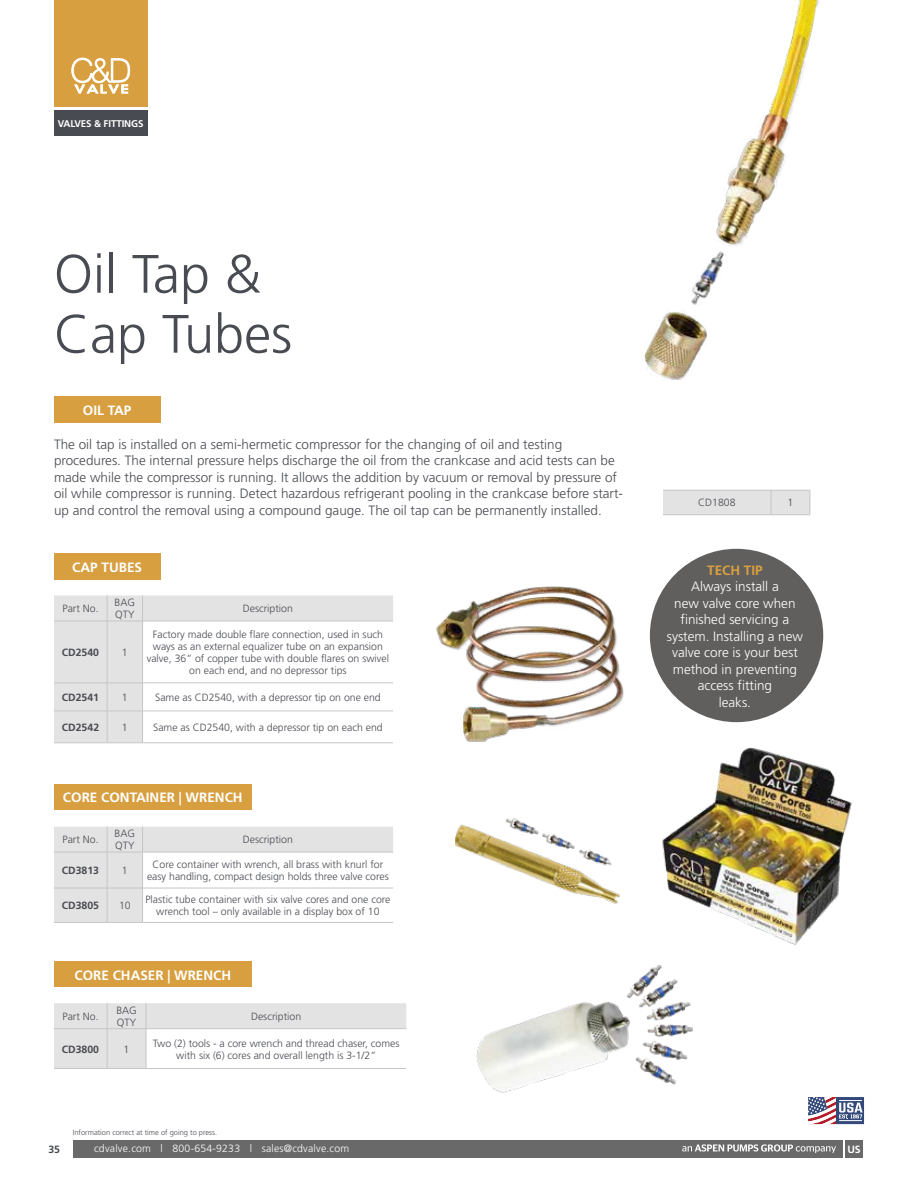
<style>
.page{position:relative;width:918px;height:1188px;background:#fff}
.page>*{position:absolute;margin:0;border:0;box-sizing:border-box;transform-origin:0 0}
.t1{font:300 54px/60px "Frutiger LT Pro";color:#494b52}
.t2{font:300 13.5px/16.5px "Frutiger LT Pro";color:#494b52}
.t3{font:300 13.5px/16.5px "Frutiger LT Pro";color:#fff;text-align:center}
.t4{font:700 13.5px "Frutiger LT Pro";color:#fff}
.t5{font:700 13.5px "Frutiger LT Pro";color:#daa03f}
.t6{font:300 10.5px/12px "Frutiger LT Pro";color:#494b52;text-align:center}
.t7{font:300 10.5px "Frutiger LT Pro";letter-spacing:.02em;color:#fff}
.t8{font:700 10.5px "Frutiger LT Pro";color:#494b52}
.t9{font:700 10.5px "Frutiger LT Pro";color:#fff}
.t10{font:700 9.75px "Frutiger LT Pro";letter-spacing:-.01em;color:#fff}
.t11{font:300 7.5px "Frutiger LT Pro";color:#494b52}
</style>
<div class="page">
<div style="left:73px;top:1140px;width:769px;height:17px;background:#6a6969"></div>
<div style="left:846px;top:1140px;width:17px;height:17px;background:#6a6969"></div>
<div style="left:806px;top:1095px;width:60px;height:30px;border:2px solid #fff"></div>
<svg style="left:807px;top:1096px;width:56px;height:29px"></svg>
<svg style="left:682px;top:1144px;width:154px;height:9px"></svg>
<svg style="left:54px;top:0;width:94px;height:136px;background:#bf9653"></svg>
<div style="left:54px;top:396px;width:106px;height:27px;background:#d89f40"></div>
<div style="left:663px;top:490px;width:148px;height:25px;background:#e3e3e3"></div>
<hr style="left:663px;top:490px;width:108px;height:1px;background:#c6c6c6">
<hr style="left:771px;top:490px;width:39px;height:1px;background:#c6c6c6">
<hr style="left:663px;top:514px;width:108px;height:1px;background:#c6c6c6">
<hr style="left:771px;top:514px;width:39px;height:1px;background:#c6c6c6">
<img style="left:644px;top:0;width:175px;height:380px">
<div style="left:54px;top:553px;width:106px;height:27px;background:#d89f40"></div>
<svg style="left:54px;top:595px;width:339px;height:148px"></svg>
<svg style="left:107px;top:595px;width:1px;height:26px"></svg>
<svg style="left:142px;top:595px;width:1px;height:26px"></svg>
<hr style="left:54px;top:621px;width:53px;height:1px;background:#c6c6c6">
<hr style="left:107px;top:621px;width:36px;height:1px;background:#c6c6c6">
<hr style="left:107px;top:621px;width:1px;height:62px;background:#c6c6c6">
<hr style="left:143px;top:621px;width:250px;height:1px;background:#c6c6c6">
<hr style="left:142px;top:621px;width:1px;height:62px;background:#c6c6c6">
<svg style="left:107px;top:684px;width:1px;height:27px"></svg>
<svg style="left:142px;top:684px;width:1px;height:27px"></svg>
<hr style="left:107px;top:711px;width:1px;height:32px;background:#c6c6c6">
<hr style="left:142px;top:711px;width:1px;height:32px;background:#c6c6c6">
<hr style="left:54px;top:683px;width:53px;height:1px;background:#c6c6c6">
<hr style="left:107px;top:683px;width:36px;height:1px;background:#c6c6c6">
<hr style="left:143px;top:683px;width:250px;height:1px;background:#c6c6c6">
<hr style="left:54px;top:711px;width:53px;height:1px;background:#c6c6c6">
<hr style="left:107px;top:711px;width:36px;height:1px;background:#c6c6c6">
<hr style="left:143px;top:711px;width:250px;height:1px;background:#c6c6c6">
<hr style="left:54px;top:743px;width:53px;height:1px;background:#c6c6c6">
<hr style="left:107px;top:743px;width:36px;height:1px;background:#c6c6c6">
<hr style="left:143px;top:743px;width:250px;height:1px;background:#c6c6c6">
<img style="left:436px;top:586px;width:188px;height:156px">
<div style="left:54px;top:784px;width:198px;height:26px;background:#d89f40"></div>
<svg style="left:54px;top:827px;width:339px;height:95px"></svg>
<hr style="left:54px;top:852px;width:53px;height:1px;background:#c6c6c6">
<hr style="left:107px;top:852px;width:36px;height:1px;background:#c6c6c6">
<hr style="left:107px;top:852px;width:1px;height:36px;background:#c6c6c6">
<hr style="left:143px;top:852px;width:250px;height:1px;background:#c6c6c6">
<hr style="left:142px;top:852px;width:1px;height:36px;background:#c6c6c6">
<hr style="left:107px;top:888px;width:1px;height:34px;background:#c6c6c6">
<hr style="left:142px;top:888px;width:1px;height:34px;background:#c6c6c6">
<hr style="left:54px;top:888px;width:53px;height:1px;background:#c6c6c6">
<hr style="left:107px;top:888px;width:36px;height:1px;background:#c6c6c6">
<hr style="left:143px;top:888px;width:250px;height:1px;background:#c6c6c6">
<hr style="left:54px;top:922px;width:53px;height:1px;background:#c6c6c6">
<hr style="left:107px;top:922px;width:36px;height:1px;background:#c6c6c6">
<hr style="left:143px;top:922px;width:250px;height:1px;background:#c6c6c6">
<img style="left:456px;top:818px;width:164px;height:86px">
<img style="left:662px;top:748px;width:190px;height:197px">
<svg style="left:54px;top:1003px;width:352px;height:65px"></svg>
<hr style="left:107px;top:1029px;width:1px;height:39px;background:#c6c6c6">
<hr style="left:146px;top:1029px;width:1px;height:39px;background:#c6c6c6">
<hr style="left:54px;top:1028px;width:53px;height:1px;background:#c6c6c6">
<hr style="left:107px;top:1028px;width:39px;height:1px;background:#c6c6c6">
<hr style="left:146px;top:1028px;width:260px;height:1px;background:#c6c6c6">
<hr style="left:54px;top:1068px;width:53px;height:1px;background:#c6c6c6">
<hr style="left:107px;top:1068px;width:39px;height:1px;background:#c6c6c6">
<hr style="left:146px;top:1068px;width:260px;height:1px;background:#c6c6c6">
<img style="left:476px;top:965px;width:217px;height:128px">
<div style="left:54px;top:962px;width:198px;height:25px;background:#d89f40"></div>
<div style="left:650px;top:549px;width:173px;height:173px;background:#615f5e;border-radius:50%"></div>
<p class="t10" style="left:58px;top:118px;width:87px">VALVES &amp; FITTINGS</p>
<h1 class="t1" style="left:54px;top:244px;width:240px">Oil Tap &amp;<br>Cap Tubes</h1>
<p class="t4" style="left:83px;top:402px;width:50px">OIL TAP</p>
<p class="t2" style="left:54px;top:436px;width:571px">The oil tap is installed on a semi-hermetic compressor for the changing of oil and testing procedures. The internal pressure helps discharge the oil from the crankcase and acid tests can be made while the compressor is running. It allows the addition by vacuum or removal by pressure of oil while compressor is running. Detect hazardous refrigerant pooling in the crankcase before start&shy;up and control the removal using a compound gauge. The oil tap can be permanently installed.</p>
<p class="t4" style="left:72px;top:559px;width:71px">CAP TUBES</p>
<p class="t6" style="left:62px;top:603px;width:38px">Part No.</p>
<p class="t6" style="left:115px;top:597px;width:22px;text-align:left">BAG<br>QTY</p>
<p class="t6" style="left:243px;top:603px;width:52px">Description</p>
<p class="t8" style="left:62px;top:646px;width:39px">CD2540</p>
<p class="t6" style="left:122px;top:646px;width:7px">1</p>
<p class="t6" style="left:147px;top:628px;width:244px">Factory made double flare connection, used in such ways as an external equalizer tube on an expansion valve, 36” of copper tube with double flares on swivel on each end, and no depressor tips</p>
<p class="t8" style="left:62px;top:691px;width:39px">CD2541</p>
<p class="t6" style="left:122px;top:691px;width:7px">1</p>
<p class="t6" style="left:155px;top:691px;width:227px">Same as CD2540, with a depressor tip on one end</p>
<p class="t8" style="left:62px;top:721px;width:39px">CD2542</p>
<p class="t6" style="left:122px;top:721px;width:7px">1</p>
<p class="t6" style="left:153px;top:721px;width:231px">Same as CD2540, with a depressor tip on each end</p>
<p class="t4" style="left:63px;top:789px;width:181px">CORE CONTAINER | WRENCH</p>
<p class="t6" style="left:62px;top:834px;width:38px">Part No.</p>
<p class="t6" style="left:115px;top:828px;width:22px;text-align:left">BAG<br>QTY</p>
<p class="t6" style="left:243px;top:834px;width:52px">Description</p>
<p class="t8" style="left:62px;top:864px;width:39px">CD3813</p>
<p class="t6" style="left:122px;top:864px;width:7px">1</p>
<p class="t6" style="left:147px;top:858px;width:243px">Core container with wrench, all brass with knurl for easy handling, compact design holds three valve cores</p>
<p class="t8" style="left:62px;top:899px;width:39px">CD3805</p>
<p class="t6" style="left:119px;top:900px;width:13px">10</p>
<p class="t6" style="left:145px;top:894px;width:247px">Plastic tube container with six valve cores and one core wrench tool – only available in a display box of 10</p>
<p class="t4" style="left:74px;top:967px;width:158px">CORE CHASER | WRENCH</p>
<p class="t6" style="left:62px;top:1010px;width:38px">Part No.</p>
<p class="t6" style="left:116px;top:1004px;width:22px;text-align:left">BAG<br>QTY</p>
<p class="t6" style="left:251px;top:1010px;width:52px">Description</p>
<p class="t8" style="left:62px;top:1043px;width:39px">CD3800</p>
<p class="t6" style="left:124px;top:1043px;width:7px">1</p>
<p class="t6" style="left:153px;top:1037px;width:248px">Two (2) tools - a core wrench and thread chaser, comes with six (6) cores and overall length is 3-1/2”</p>
<p class="t11" style="left:73px;top:1128px;width:146px">Information correct at time of going to press.</p>
<p class="t6" style="left:698px;top:497px;width:39px">CD1808</p>
<p class="t6" style="left:788px;top:497px;width:7px">1</p>
<p class="t5" style="left:707px;top:562px;width:57px">TECH TIP</p>
<p class="t3" style="left:667px;top:579px;width:138px">Always install a<br>new valve core when finished servicing a system. Installing a new valve core is your best method in preventing access fitting<br>leaks.</p>
<p class="t8" style="left:48px;top:1143px;width:13px">35</p>
<p class="t7" style="left:94px;top:1142px;width:257px">cdvalve.com l 800-654-9233 l sales@cdvalve.com</p>
<p class="t9" style="left:847px;top:1143px;width:15px">US</p>
</div>
